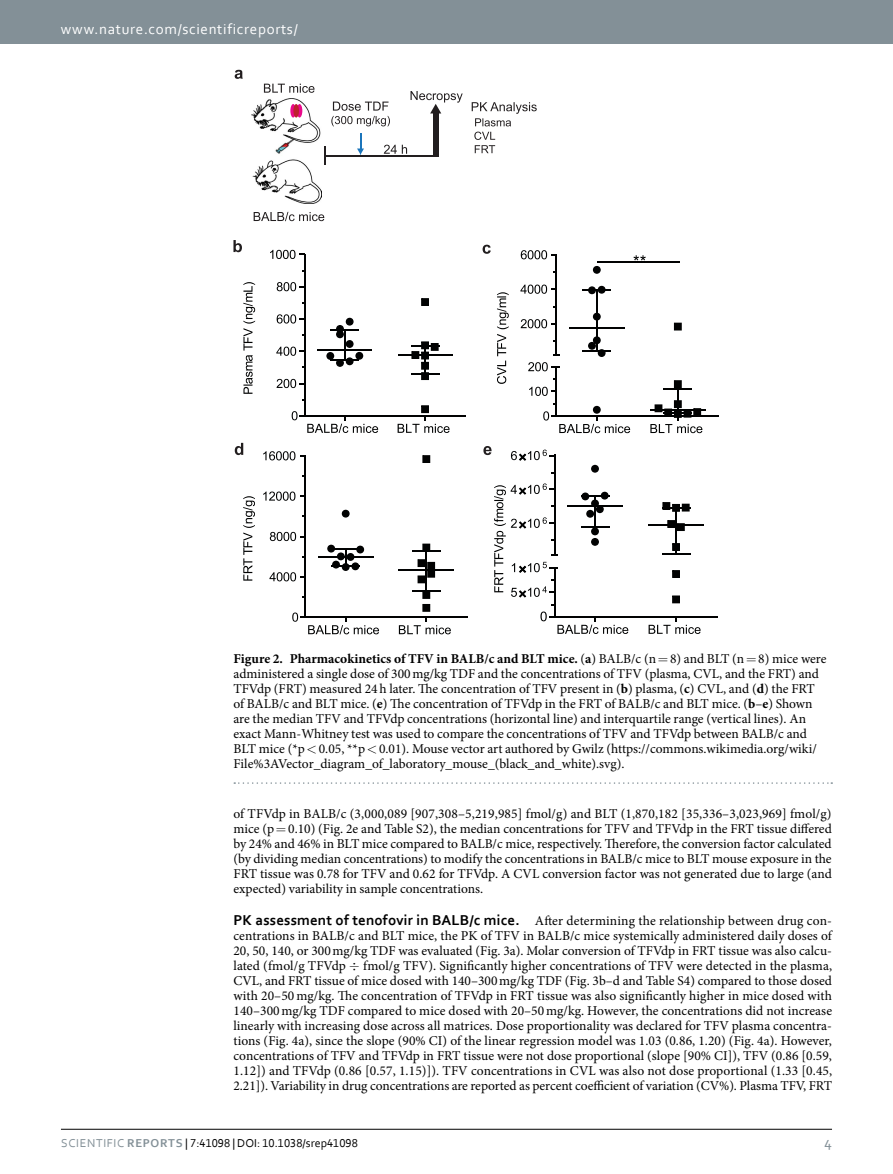
<style>
.page{position:relative;width:893px;height:1174px;background:#fff}
.page>*{position:absolute;margin:0;border:0;box-sizing:border-box;transform-origin:0 0}
.t1{font:15px "Corbel";letter-spacing:.045em;color:#fff}
.t2{font:15px "Corbel";color:#839097}
.t3{font:13.5px/15px "Minion Pro";color:#000;text-align:justify}
.t4{font:12px "Corbel";color:#000}
.s1{font-weight:700}
.s2{font-family:"Corbel";font-weight:700;font-size:15px}
.s3{color:#839097}
.s4{font-weight:700;color:#839097}
</style>
<div class="page">
<div style="left:0;top:0;width:893px;height:43px;background:#839097"></div>
<hr style="left:61px;top:1129px;width:771px;height:1px;background:#000">
<img style="left:252px;top:98px;width:69px;height:105px">
<div style="left:290px;top:104px;width:6px;height:13px;background:#e9098a;border-radius:50%"></div>
<div style="left:297px;top:104px;width:5px;height:13px;background:#e9098a;border-radius:50%"></div>
<div style="left:293px;top:104px;width:6px;height:13px;background:#be202e;border-radius:50%"></div>
<svg style="left:264px;top:84px;width:50px;height:9px"></svg>
<svg style="left:357px;top:133px;width:7px;height:21px"></svg>
<hr style="left:325px;top:156px;width:113px;height:1px;background:#221e1f">
<svg style="left:325px;top:147px;width:1px;height:18px"></svg>
<svg style="left:384px;top:145px;width:23px;height:9px"></svg>
<div style="left:433px;top:112px;width:5px;height:44px;background:#221e1f"></div>
<svg style="left:411px;top:91px;width:52px;height:22px"></svg>
<svg style="left:472px;top:102px;width:65px;height:24px"></svg>
<svg style="left:474px;top:132px;width:21px;height:21px"></svg>
<svg style="left:254px;top:212px;width:70px;height:9px"></svg>
<svg style="left:331px;top:102px;width:59px;height:24px"></svg>
<svg style="left:235px;top:70px;width:8px;height:9px"></svg>
<svg style="left:233px;top:240px;width:9px;height:12px"></svg>
<svg style="left:483px;top:245px;width:8px;height:9px"></svg>
<hr style="left:304px;top:415px;width:162px;height:1px;background:#010202">
<hr style="left:304px;top:254px;width:1px;height:162px;background:#010202">
<svg style="left:292px;top:411px;width:86px;height:22px"></svg>
<svg style="left:277px;top:379px;width:27px;height:9px"></svg>
<svg style="left:276px;top:346px;width:28px;height:10px"></svg>
<svg style="left:277px;top:314px;width:27px;height:9px"></svg>
<svg style="left:277px;top:282px;width:27px;height:9px"></svg>
<svg style="left:270px;top:250px;width:35px;height:9px"></svg>
<svg style="left:326px;top:318px;width:37px;height:49px"></svg>
<hr style="left:344px;top:329px;width:1px;height:32px;background:#010202">
<hr style="left:331px;top:329px;width:28px;height:2px;background:#010202">
<hr style="left:331px;top:359px;width:28px;height:2px;background:#010202">
<hr style="left:317px;top:349px;width:55px;height:1px;background:#010202">
<svg style="left:398px;top:405px;width:52px;height:28px"></svg>
<svg style="left:421px;top:298px;width:8px;height:8px"></svg>
<svg style="left:411px;top:341px;width:28px;height:39px"></svg>
<hr style="left:398px;top:354px;width:54px;height:2px;background:#010202">
<svg style="left:243px;top:282px;width:12px;height:112px"></svg>
<hr style="left:556px;top:415px;width:163px;height:2px;background:#010202">
<hr style="left:556px;top:366px;width:1px;height:51px;background:#010202">
<svg style="left:529px;top:387px;width:27px;height:9px"></svg>
<svg style="left:528px;top:362px;width:32px;height:9px"></svg>
<hr style="left:556px;top:254px;width:1px;height:101px;background:#010202">
<svg style="left:521px;top:319px;width:35px;height:9px"></svg>
<svg style="left:520px;top:284px;width:36px;height:10px"></svg>
<svg style="left:521px;top:250px;width:35px;height:9px"></svg>
<svg style="left:543px;top:403px;width:87px;height:30px"></svg>
<svg style="left:593px;top:313px;width:8px;height:7px"></svg>
<svg style="left:593px;top:266px;width:8px;height:8px"></svg>
<svg style="left:588px;top:336px;width:18px;height:21px"></svg>
<hr style="left:596px;top:289px;width:1px;height:63px;background:#010202">
<svg style="left:583px;top:286px;width:28px;height:8px"></svg>
<hr style="left:583px;top:350px;width:28px;height:2px;background:#010202">
<hr style="left:569px;top:328px;width:55px;height:1px;background:#010202">
<svg style="left:650px;top:380px;width:52px;height:53px"></svg>
<svg style="left:674px;top:323px;width:8px;height:7px"></svg>
<hr style="left:650px;top:409px;width:56px;height:2px;background:#010202">
<svg style="left:497px;top:292px;width:12px;height:92px"></svg>
<hr style="left:597px;top:262px;width:83px;height:1px;background:#010202">
<svg style="left:633px;top:255px;width:13px;height:5px"></svg>
<hr style="left:305px;top:616px;width:162px;height:2px;background:#010202">
<hr style="left:305px;top:455px;width:1px;height:163px;background:#010202">
<svg style="left:292px;top:612px;width:87px;height:22px"></svg>
<svg style="left:269px;top:572px;width:36px;height:9px"></svg>
<svg style="left:270px;top:532px;width:35px;height:9px"></svg>
<svg style="left:263px;top:491px;width:42px;height:10px"></svg>
<svg style="left:342px;top:510px;width:8px;height:7px"></svg>
<svg style="left:327px;top:544px;width:37px;height:27px"></svg>
<hr style="left:318px;top:556px;width:55px;height:1px;background:#010202">
<svg style="left:235px;top:443px;width:257px;height:20px"></svg>
<svg style="left:418px;top:559px;width:17px;height:24px"></svg>
<svg style="left:399px;top:591px;width:52px;height:43px"></svg>
<hr style="left:426px;top:551px;width:1px;height:41px;background:#010202">
<svg style="left:412px;top:543px;width:28px;height:9px"></svg>
<hr style="left:412px;top:590px;width:28px;height:2px;background:#010202">
<hr style="left:399px;top:569px;width:55px;height:1px;background:#010202">
<svg style="left:243px;top:496px;width:12px;height:84px"></svg>
<hr style="left:554px;top:616px;width:163px;height:1px;background:#010202">
<svg style="left:649px;top:617px;width:52px;height:17px"></svg>
<hr style="left:554px;top:567px;width:1px;height:50px;background:#010202">
<svg style="left:540px;top:611px;width:88px;height:23px"></svg>
<hr style="left:554px;top:455px;width:1px;height:101px;background:#010202">
<svg style="left:511px;top:449px;width:44px;height:12px"></svg>
<svg style="left:591px;top:465px;width:8px;height:8px"></svg>
<hr style="left:594px;top:495px;width:2px;height:32px;background:#010202">
<svg style="left:581px;top:492px;width:28px;height:26px"></svg>
<svg style="left:581px;top:526px;width:28px;height:20px"></svg>
<hr style="left:567px;top:506px;width:56px;height:1px;background:#010202">
<svg style="left:672px;top:570px;width:8px;height:8px"></svg>
<svg style="left:672px;top:595px;width:8px;height:8px"></svg>
<svg style="left:667px;top:520px;width:18px;height:11px"></svg>
<hr style="left:675px;top:507px;width:2px;height:47px;background:#010202">
<svg style="left:662px;top:502px;width:28px;height:10px"></svg>
<svg style="left:662px;top:543px;width:28px;height:11px"></svg>
<hr style="left:648px;top:525px;width:56px;height:1px;background:#010202">
<svg style="left:494px;top:483px;width:64px;height:114px"></svg>
<svg style="left:234px;top:782px;width:595px;height:2px"></svg>
<p class="t1" style="left:61px;top:19px;width:238px">www.nature.com/scientificreports/</p>
<p class="t3" style="left:233px;top:651px;width:594px;text-align:left"><span class="s1">Figure 2. Pharmacokinetics of TFV in BALB/c and BLT mice.</span> (<span class="s1">a</span>) BALB/c (n 8) and BLT (n 8) mice were administered a single dose of 300mg/kg TDF and the concentrations of TFV (plasma, CVL, and the FRT) and TFVdp (FRT) measured 24h later. The concentration of TFV present in (<span class="s1">b</span>) plasma, (<span class="s1">c</span>) CVL, and (<span class="s1">d</span>) the FRT of BALB/c and BLT mice. (<span class="s1">e</span>) The concentration of TFVdp in the FRT of BALB/c and BLT mice. (<span class="s1">b</span>–<span class="s1">e</span>) Shown are the median TFV and TFVdp concentrations (horizontal line) and interquartile range (vertical lines). An exact Mann-Whitney test was used to compare the concentrations of TFV and TFVdp between BALB/c and BLT mice (*p 0.05, **p 0.01). Mouse vector art authored by Gwilz (https://commons.wikimedia.org/wiki/ File%3AVector_diagram_of_laboratory_mouse_(black_and_white).svg).</p>
<p class="t3" style="left:233px;top:806px;width:600px">of TFVdp in BALB/c (3,000,089 [907,308–5,219,985] fmol/g) and BLT (1,870,182 [35,336–3,023,969] fmol/g) mice (p 0.10) (Fig. 2e and Table S2), the median concentrations for TFV and TFVdp in the FRT tissue differed by 24% and 46% in BLT mice compared to BALB/c mice, respectively. Therefore, the conversion factor calculated (by dividing median concentrations) to modify the concentrations in BALB/c mice to BLT mouse exposure in the FRT tissue was 0.78 for TFV and 0.62 for TFVdp. A CVL conversion factor was not generated due to large (and expected) variability in sample concentrations.</p>
<p class="t3" style="left:233px;top:913px;width:600px"><span class="s2">PK assessment of tenofovir in BALB/c mice.</span> After determining the relationship between drug con&shy;centrations in BALB/c and BLT mice, the PK of TFV in BALB/c mice systemically administered daily doses of 20, 50, 140, or 300mg/kg TDF was evaluated (Fig. 3a). Molar conversion of TFVdp in FRT tissue was also calcu&shy;lated (fmol/g TFVdp</p>
<p class="t3" style="left:233px;top:958px;width:600px;text-indent:130px">fmol/g TFV). Significantly higher concentrations of TFV were detected in the plasma, CVL, and FRT tissue of mice dosed with 140–300mg/kg TDF (Fig. 3b–d and Table S4) compared to those dosed with 20–50 mg/kg. The concentration of TFVdp in FRT tissue was also significantly higher in mice dosed with 140–300mg/kg TDF compared to mice dosed with 20–50mg/kg. However, the concentrations did not increase linearly with increasing dose across all matrices. Dose proportionality was declared for TFV plasma concentra&shy;tions (Fig. 4a), since the slope (90% CI) of the linear regression model was 1.03 (0.86, 1.20) (Fig. 4a). However, concentrations of TFV and TFVdp in FRT tissue were not dose proportional (slope [90% CI]), TFV (0.86 [0.59, 1.12]) and TFVdp (0.86 [0.57, 1.15)]). TFV concentrations in CVL was also not dose proportional (1.33 [0.45, 2.21]). Variability in drug concentrations are reported as percent coefficient of variation (CV%). Plasma TFV, FRT</p>
<p class="t4" style="left:61px;top:1135px;width:298px"><span class="s3">Scientific</span> <span class="s4">Reports</span> | 7:41098 | DOI: 10.1038/srep41098</p>
<p class="t2" style="left:824px;top:1132px;width:9px">4</p>
</div>
